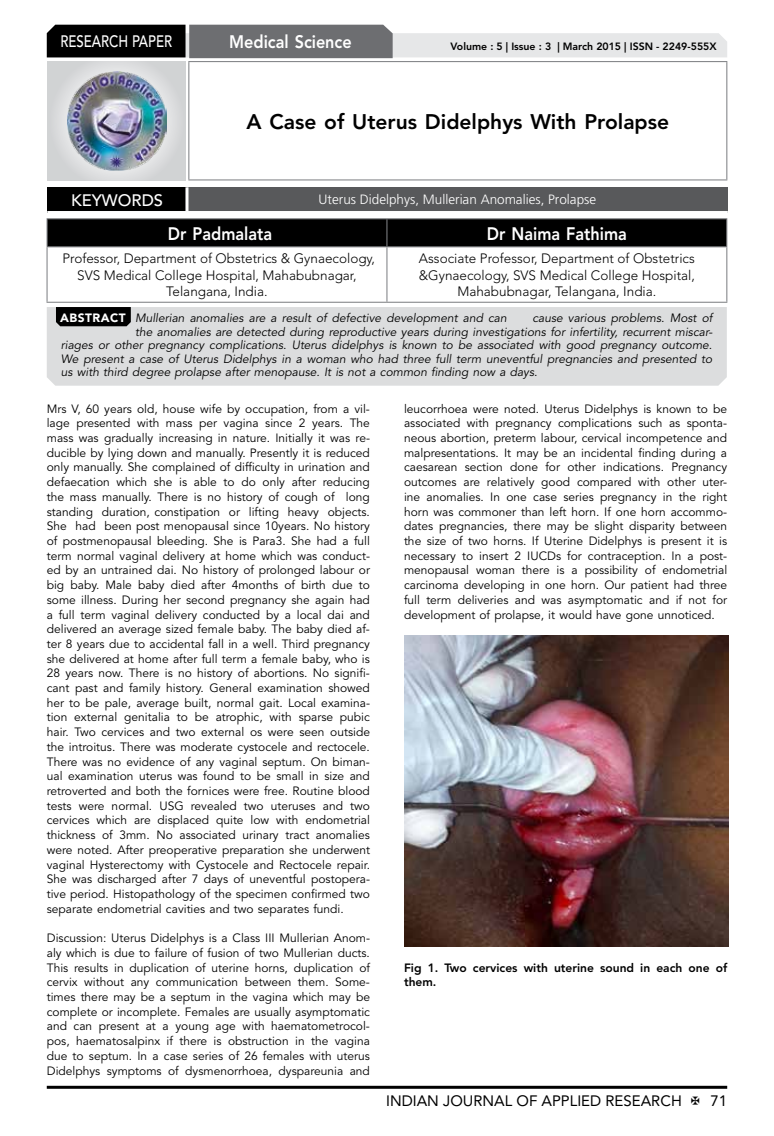
<style>
.page{position:relative;width:774px;height:1136px;background:#fff}
.page>*{position:absolute;margin:0;border:0;box-sizing:border-box;transform-origin:0 0}
.t1{font:800 21px "Avenir LT Std";color:#000}
.t2{font:800 18px "Avenir LT Std";color:#fff;scale:.9 1}
.t3{font:500 16.5px "Avenir LT Std";color:#fff;scale:.8 1}
.t4{font:500 16.5px "Avenir LT Std";color:#fff}
.t5{font:15px "Avenir LT Std";color:#000}
.t6{font:300 13.5px/16.2px "Avenir LT Std";color:#000;text-align:center}
.t7{font:300 13.5px "Frutiger LT Std";color:#fff}
.t8{font:12px/14.7px "Avenir LT Std";color:#000;text-align:justify}
.t9{font:italic 12px "Avenir LT Std";color:#000}
.t10{font:800 12px/14.7px "Avenir LT Std";color:#000}
.t11{font:800 10.5px "Avenir LT Std";color:#000}
.s1{font-weight:900;font-style:normal;color:#fff}
</style>
<div class="page">
<hr style="left:47px;top:1085px;width:680px;height:3px;background:#000">
<div style="left:48px;top:62px;width:137px;height:118px;background:linear-gradient(to right,#d9dadb,#d9dadb)"></div>
<img style="left:68px;top:71px;width:99px;height:100px">
<svg style="left:47px;top:25px;width:680px;height:33px;background:#979899"></svg>
<hr style="left:188px;top:61px;width:539px;height:1px;background:#808285">
<hr style="left:188px;top:62px;width:1px;height:117px;background:#808285">
<hr style="left:726px;top:62px;width:1px;height:117px;background:#808285">
<hr style="left:188px;top:179px;width:539px;height:1px;background:#808285">
<hr style="left:47px;top:218px;width:340px;height:1px;background:#808285">
<hr style="left:387px;top:218px;width:340px;height:1px;background:#808285">
<div style="left:47px;top:219px;width:680px;height:27px;background:#000"></div>
<hr style="left:47px;top:246px;width:340px;height:1px;background:#808285">
<hr style="left:47px;top:247px;width:1px;height:55px;background:#808285">
<hr style="left:387px;top:246px;width:340px;height:1px;background:#808285">
<hr style="left:386px;top:247px;width:1px;height:55px;background:#808285">
<hr style="left:726px;top:247px;width:1px;height:55px;background:#808285">
<hr style="left:47px;top:302px;width:340px;height:1px;background:#808285">
<hr style="left:387px;top:302px;width:340px;height:1px;background:#808285">
<div style="left:47px;top:307px;width:680px;height:78px;background:#dcddde"></div>
<svg style="left:56px;top:307px;width:75px;height:19px"></svg>
<div style="left:47px;top:187px;width:140px;height:25px;background:#000"></div>
<div style="left:187px;top:187px;width:541px;height:25px;background:#58595b"></div>
<hr style="left:185px;top:187px;width:3px;height:24px;background:#fff">
<hr style="left:47px;top:211px;width:140px;height:3px;background:#fff">
<hr style="left:187px;top:211px;width:541px;height:3px;background:#fff">
<img style="left:404px;top:636px;width:324px;height:310px">
<h3 class="t3" style="left:60px;top:32px;width:139px">RESEARCH PAPER</h3>
<h2 class="t2" style="left:229px;top:31px;width:138px">Medical Science</h2>
<p class="t11" style="left:450px;top:41px;width:268px">Volume : 5 | Issue : 3 | March 2015 | ISSN - 2249-555X</p>
<h1 class="t1" style="left:246px;top:109px;width:424px">A Case of Uterus Didelphys With Prolapse</h1>
<h3 class="t4" style="left:71px;top:191px;width:94px">KEYWORDS</h3>
<p class="t7" style="left:319px;top:191px;width:279px">Uterus Didelphys, Mullerian Anomalies, Prolapse</p>
<h2 class="t2" style="left:168px;top:223px;width:117px">Dr Padmalata</h2>
<h2 class="t2" style="left:487px;top:223px;width:157px">Dr Naima Fathima</h2>
<p class="t6" style="left:62px;top:251px;width:314px">Professor, Department of Obstetrics &amp; Gynaecology,<br>SVS Medical College Hospital, Mahabubnagar,<br>Telangana, India.</p>
<p class="t6" style="left:419px;top:251px;width:278px">Associate Professor, Department of Obstetrics &amp;Gynaecology, SVS Medical College Hospital,<br>Mahabubnagar, Telangana, India.</p>
<p class="t9" style="left:60px;top:311px;width:448px"><span class="s1">ABSTRACT</span> Mullerian anomalies are a result of defective development and can</p>
<p class="t9" style="left:532px;top:311px;width:181px">cause various problems. Most of</p>
<p class="t9" style="left:135px;top:324px;width:579px">the anomalies are detected during reproductive years during investigations for infertility, recurrent miscar-</p>
<p class="t9" style="left:61px;top:338px;width:653px">riages or other pregnancy complications. Uterus didelphys is known to be associated with good pregnancy outcome.</p>
<p class="t9" style="left:61px;top:351px;width:653px">We present a case of Uterus Didelphys in a woman who had three full term uneventful pregnancies and presented to</p>
<p class="t9" style="left:61px;top:365px;width:478px">us with third degree prolapse after menopause. It is not a common finding now a days.</p>
<p class="t8" style="left:47px;top:401px;width:325px">Mrs V, 60 years old, house wife by occupation, from a vil&shy;lage presented with mass per vagina since 2 years. The mass was gradually increasing in nature. Initially it was re&shy;ducible by lying down and manually. Presently it is reduced only manually. She complained of difficulty in urination and defaecation which she is able to do only after reducing the mass manually. There is no history of cough of long standing duration, constipation or lifting heavy objects.<br>She had been post menopausal since 10years. No history of postmenopausal bleeding. She is Para3. She had a full term normal vaginal delivery at home which was conduct&shy;ed by an untrained dai. No history of prolonged labour or big baby. Male baby died after 4months of birth due to some illness. During her second pregnancy she again had a full term vaginal delivery conducted by a local dai and delivered an average sized female baby. The baby died af&shy;ter 8 years due to accidental fall in a well. Third pregnancy she delivered at home after full term a female baby, who is 28 years now. There is no history of abortions. No signifi&shy;cant past and family history. General examination showed her to be pale, average built, normal gait. Local examina&shy;tion external genitalia to be atrophic, with sparse pubic hair. Two cervices and two external os were seen outside the introitus. There was moderate cystocele and rectocele.<br>There was no evidence of any vaginal septum. On biman&shy;ual examination uterus was found to be small in size and retroverted and both the fornices were free. Routine blood tests were normal. USG revealed two uteruses and two cervices which are displaced quite low with endometrial thickness of 3mm. No associated urinary tract anomalies were noted. After preoperative preparation she underwent vaginal Hysterectomy with Cystocele and Rectocele repair.<br>She was discharged after 7 days of uneventful postopera&shy;tive period. Histopathology of the specimen confirmed two separate endometrial cavities and two separates fundi.</p>
<p class="t8" style="left:47px;top:930px;width:325px">Discussion: Uterus Didelphys is a Class III Mullerian Anom&shy;aly which is due to failure of fusion of two Mullerian ducts.<br>This results in duplication of uterine horns, duplication of cervix without any communication between them. Some&shy;times there may be a septum in the vagina which may be complete or incomplete. Females are usually asymptomatic and can present at a young age with haematometrocol&shy;pos, haematosalpinx if there is obstruction in the vagina due to septum. In a case series of 26 females with uterus Didelphys symptoms of dysmenorrhoea, dyspareunia and</p>
<p class="t8" style="left:404px;top:401px;width:325px">leucorrhoea were noted. Uterus Didelphys is known to be associated with pregnancy complications such as sponta&shy;neous abortion, preterm labour, cervical incompetence and malpresentations. It may be an incidental finding during a caesarean section done for other indications. Pregnancy outcomes are relatively good compared with other uter&shy;ine anomalies. In one case series pregnancy in the right horn was commoner than left horn. If one horn accommo&shy;dates pregnancies, there may be slight disparity between the size of two horns. If Uterine Didelphys is present it is necessary to insert 2 IUCDs for contraception. In a post&shy;menopausal woman there is a possibility of endometrial carcinoma developing in one horn. Our patient had three full term deliveries and was asymptomatic and if not for development of prolapse, it would have gone unnoticed.</p>
<p class="t10" style="left:404px;top:959px;width:325px">Fig 1. Two cervices with uterine sound in each one of them.</p>
<p class="t5" style="left:386px;top:1091px;width:297px">INDIAN JOURNAL OF APPLIED RESEARCH</p>
<p class="t5" style="left:710px;top:1091px;width:18px">71</p>
</div>
